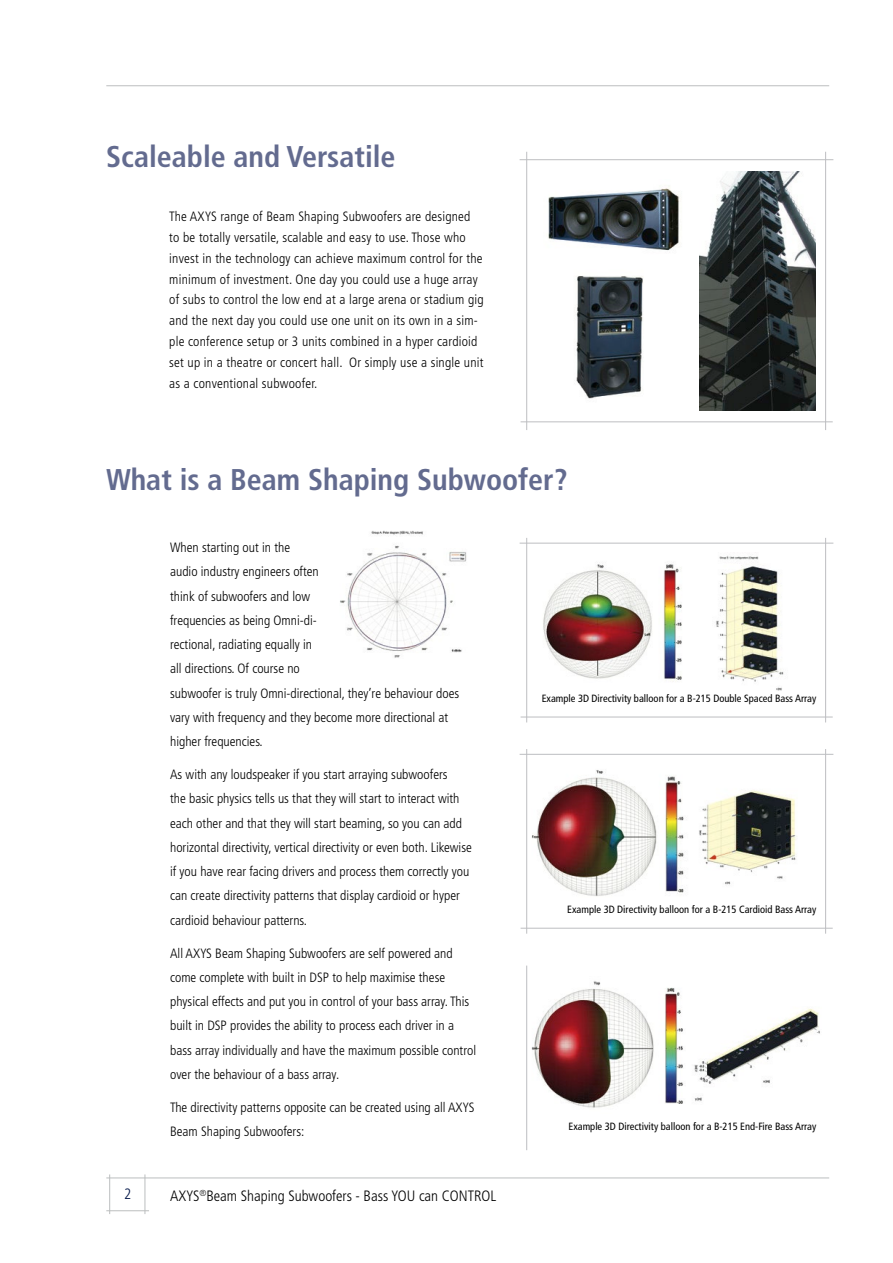
<style>
.page{position:relative;width:893px;height:1263px;background:#fff}
.page>*{position:absolute;margin:0;border:0;box-sizing:border-box;transform-origin:0 0}
.t1{font:700 condensed 30px "Frutiger LT Std";color:#636b8f}
.t2{font:300 condensed 15px "Frutiger LT Std";color:#000}
.t3{font:300 condensed 15px "Frutiger LT Std";color:#001547}
.t4{font:300 condensed 13.5px/24.2px "Frutiger LT Std";color:#000}
.t5{font:condensed 10.5px "Frutiger LT Std";color:#000}
</style>
<div class="page">
<hr style="left:106px;top:85px;width:723px;height:1px;background:#bcbebf">
<hr style="left:106px;top:1177px;width:723px;height:1px;background:#bcbebf">
<hr style="left:106px;top:1210px;width:43px;height:1px;background:#bcbebf">
<hr style="left:109px;top:1174px;width:1px;height:40px;background:#bcbebf">
<hr style="left:145px;top:1174px;width:1px;height:40px;background:#bcbebf">
<img style="left:543px;top:563px;width:139px;height:119px">
<div style="left:527px;top:543px;width:198px;height:174px;border:4px solid #fff"></div>
<hr style="left:526px;top:538px;width:1px;height:184px;background:#bdbec1">
<hr style="left:825px;top:538px;width:1px;height:184px;background:#bdbec1">
<hr style="left:520px;top:543px;width:313px;height:1px;background:#bdbec1">
<hr style="left:521px;top:717px;width:312px;height:1px;background:#bdbec1">
<img style="left:716px;top:552px;width:68px;height:141px">
<img style="left:532px;top:770px;width:152px;height:127px">
<div style="left:527px;top:754px;width:198px;height:174px;border:4px solid #fff"></div>
<hr style="left:526px;top:749px;width:1px;height:185px;background:#bdbec1">
<hr style="left:825px;top:749px;width:1px;height:185px;background:#bdbec1">
<hr style="left:520px;top:754px;width:313px;height:1px;background:#bdbec1">
<hr style="left:521px;top:928px;width:312px;height:1px;background:#bdbec1">
<img style="left:699px;top:777px;width:98px;height:113px">
<img style="left:532px;top:981px;width:151px;height:127px">
<hr style="left:526px;top:965px;width:1px;height:185px;background:#bdbec1">
<img style="left:694px;top:1008px;width:126px;height:94px">
<img style="left:699px;top:172px;width:116px;height:238px">
<img style="left:548px;top:186px;width:132px;height:65px">
<img style="left:576px;top:276px;width:67px;height:123px">
<hr style="left:526px;top:152px;width:1px;height:278px;background:#bdbec1">
<hr style="left:825px;top:152px;width:1px;height:278px;background:#bdbec1">
<hr style="left:520px;top:159px;width:313px;height:1px;background:#bdbec1">
<hr style="left:521px;top:421px;width:312px;height:1px;background:#bdbec1">
<img style="left:340px;top:530px;width:127px;height:128px">
<h1 class="t1" style="left:106px;top:139px;width:291px">Scaleable and Versatile</h1>
<p class="t4" style="left:169px;top:206px;width:316px;line-height:21px">The AXYS range of Beam Shaping Subwoofers are designed to be totally versatile, scalable and easy to use. Those who invest in the technology can achieve maximum control for the minimum of investment. One day you could use a huge array of subs to control the low end at a large arena or stadium gig and the next day you could use one unit on its own in a sim&shy;ple conference setup or 3 units combined in a hyper cardioid set up in a theatre or concert hall. Or simply use a single unit as a conventional subwoofer.</p>
<h1 class="t1" style="left:106px;top:462px;width:463px">What is a Beam Shaping Subwoofer?</h1>
<p class="t4" style="left:170px;top:536px;width:291px">When starting out in the<br>audio industry engineers often<br>think of subwoofers and low<br>frequencies as being Omni-di-<br>rectional, radiating equally in<br>all directions. Of course no<br>subwoofer is truly Omni-directional, they’re behaviour does vary with frequency and they become more directional at higher frequencies.</p>
<p class="t4" style="left:170px;top:763px;width:303px">As with any loudspeaker if you start arraying subwoofers<br>the basic physics tells us that they will start to interact with each other and that they will start beaming, so you can add horizontal directivity, vertical directivity or even both. Likewise if you have rear facing drivers and process them correctly you can create directivity patterns that display cardioid or hyper cardioid behaviour patterns.</p>
<p class="t4" style="left:170px;top:941px;width:308px">All AXYS Beam Shaping Subwoofers are self powered and come complete with built in DSP to help maximise these physical effects and put you in control of your bass array. This built in DSP provides the ability to process each driver in a bass array individually and have the maximum possible control over the behaviour of a bass array.</p>
<p class="t4" style="left:170px;top:1095px;width:306px">The directivity patterns opposite can be created using all AXYS<br>Beam Shaping Subwoofers:</p>
<p class="t3" style="left:124px;top:1185px;width:9px">2</p>
<p class="t2" style="left:170px;top:1187px;width:328px">AXYS<sup>®</sup>Beam Shaping Subwoofers - Bass YOU can CONTROL</p>
<p class="t5" style="left:542px;top:692px;width:276px">Example 3D Directivity balloon for a B-215 Double Spaced Bass Array</p>
<p class="t5" style="left:567px;top:904px;width:251px">Example 3D Directivity balloon for a B-215 Cardioid Bass Array</p>
<p class="t5" style="left:568px;top:1120px;width:249px">Example 3D Directivity balloon for a B-215 End-Fire Bass Array</p>
</div>
